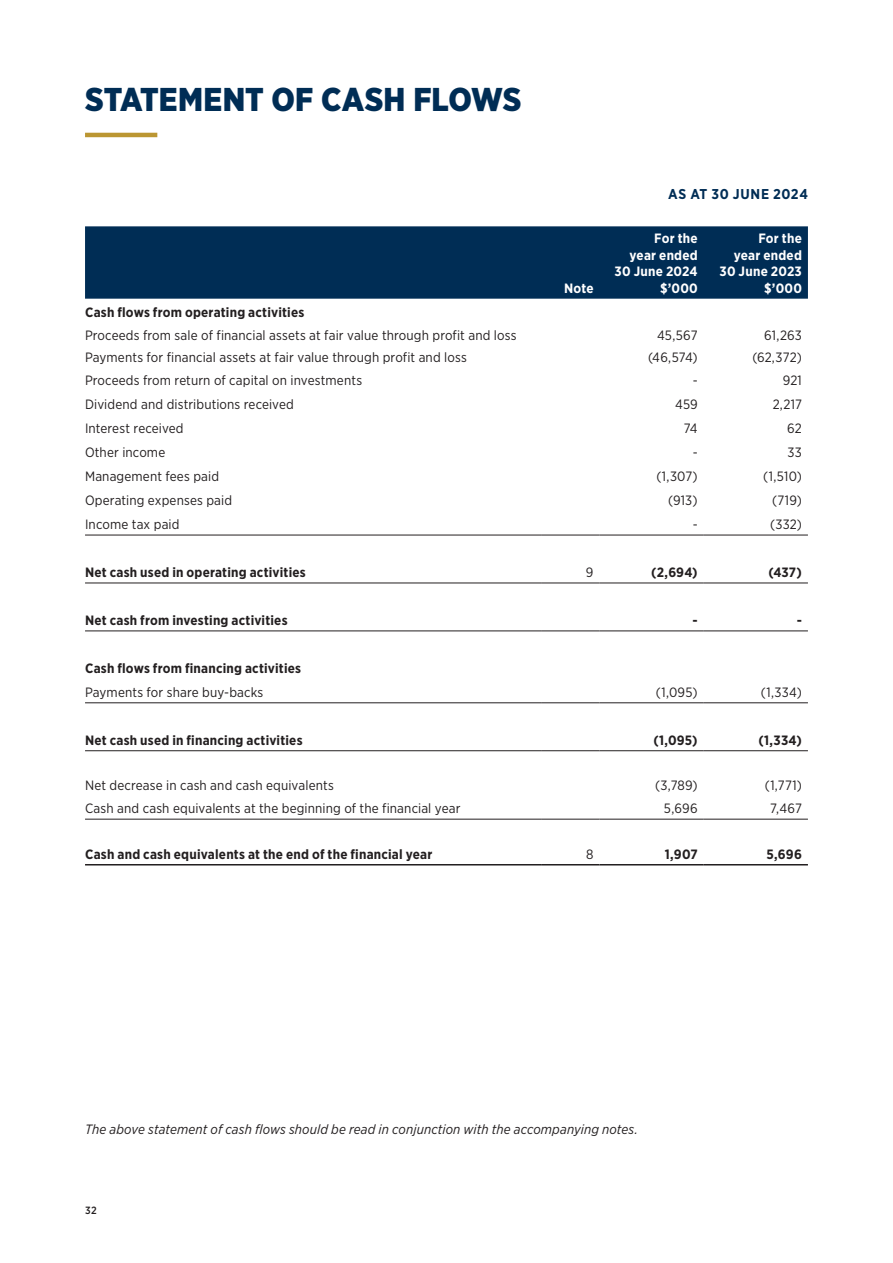
<style>
.page{position:relative;width:893px;height:1263px;background:#fff}
.page>*{position:absolute;margin:0;border:0;box-sizing:border-box;transform-origin:0 0}
.t1{font:900 33px "Gotham Narrow";color:#002d55}
.t2{font:700 14.25px "Gotham Narrow";letter-spacing:.04em;color:#002d55}
.t3{font:13.5px "Gotham Narrow";letter-spacing:.01em;color:#231f20}
.t4{font:700 13.5px "Gotham Narrow";letter-spacing:.015em;color:#231f20}
.t5{font:italic 13.5px "Gotham Narrow";letter-spacing:.01em;color:#231f20}
.t6{font:700 13.5px/16.5px "Gotham Narrow";letter-spacing:.015em;color:#fff;text-align:right}
.t7{font:500 10.5px "Gotham Narrow";color:#231f20}
</style>
<div class="page">
<hr style="left:85px;top:133px;width:72px;height:4px;background:#bb9632">
<div style="left:85px;top:226px;width:723px;height:73px;background:#002d55"></div>
<hr style="left:85px;top:535px;width:456px;height:1px;background:#231f20">
<hr style="left:541px;top:535px;width:59px;height:1px;background:#231f20">
<hr style="left:600px;top:535px;width:104px;height:1px;background:#231f20">
<hr style="left:704px;top:535px;width:104px;height:1px;background:#231f20">
<hr style="left:85px;top:631px;width:456px;height:1px;background:#231f20">
<hr style="left:541px;top:631px;width:59px;height:1px;background:#231f20">
<hr style="left:600px;top:631px;width:104px;height:1px;background:#231f20">
<hr style="left:704px;top:631px;width:104px;height:1px;background:#231f20">
<hr style="left:85px;top:702px;width:456px;height:1px;background:#231f20">
<hr style="left:541px;top:702px;width:59px;height:1px;background:#231f20">
<hr style="left:600px;top:702px;width:104px;height:1px;background:#231f20">
<hr style="left:704px;top:702px;width:104px;height:1px;background:#231f20">
<hr style="left:85px;top:819px;width:456px;height:1px;background:#231f20">
<hr style="left:541px;top:819px;width:59px;height:1px;background:#231f20">
<hr style="left:600px;top:819px;width:104px;height:1px;background:#231f20">
<hr style="left:704px;top:819px;width:104px;height:1px;background:#231f20">
<hr style="left:85px;top:864px;width:456px;height:1px;background:#231f20">
<hr style="left:541px;top:864px;width:59px;height:1px;background:#231f20">
<hr style="left:600px;top:864px;width:104px;height:1px;background:#231f20">
<hr style="left:704px;top:864px;width:104px;height:1px;background:#231f20">
<hr style="left:85px;top:750px;width:456px;height:1px;background:#231f20">
<hr style="left:541px;top:750px;width:59px;height:1px;background:#231f20">
<hr style="left:600px;top:750px;width:104px;height:1px;background:#231f20">
<hr style="left:704px;top:750px;width:104px;height:1px;background:#231f20">
<hr style="left:85px;top:583px;width:456px;height:1px;background:#231f20">
<hr style="left:541px;top:583px;width:59px;height:1px;background:#231f20">
<hr style="left:600px;top:583px;width:104px;height:1px;background:#231f20">
<hr style="left:704px;top:583px;width:104px;height:1px;background:#231f20">
<h1 class="t1" style="left:85px;top:78px;width:438px">STATEMENT OF CASH FLOWS</h1>
<p class="t6" style="left:564px;top:280px;width:31px">Note</p>
<p class="t2" style="left:668px;top:185px;width:141px">AS AT 30 JUNE 2024</p>
<p class="t6" style="left:615px;top:230px;width:85px">For the<br>year ended<br>30 June 2024 $’000</p>
<p class="t6" style="left:720px;top:230px;width:84px">For the<br>year ended<br>30 June 2023 $’000</p>
<p class="t4" style="left:85px;top:303px;width:221px">Cash flows from operating activities</p>
<p class="t3" style="left:85px;top:326px;width:433px">Proceeds from sale of financial assets at fair value through profit and loss</p>
<p class="t3" style="left:657px;top:326px;width:42px">45,567</p>
<p class="t3" style="left:764px;top:326px;width:39px">61,263</p>
<p class="t3" style="left:85px;top:349px;width:383px">Payments for financial assets at fair value through profit and loss</p>
<p class="t3" style="left:648px;top:349px;width:51px">(46,574)</p>
<p class="t3" style="left:752px;top:349px;width:51px">(62,372)</p>
<p class="t3" style="left:85px;top:372px;width:279px">Proceeds from return of capital on investments</p>
<p class="t3" style="left:693px;top:372px;width:7px">-</p>
<p class="t3" style="left:783px;top:372px;width:21px">921</p>
<p class="t3" style="left:85px;top:396px;width:210px">Dividend and distributions received</p>
<p class="t3" style="left:675px;top:396px;width:24px">459</p>
<p class="t3" style="left:773px;top:396px;width:31px">2,217</p>
<p class="t3" style="left:85px;top:420px;width:100px">Interest received</p>
<p class="t3" style="left:684px;top:420px;width:15px">74</p>
<p class="t3" style="left:787px;top:420px;width:16px">62</p>
<p class="t3" style="left:85px;top:444px;width:82px">Other income</p>
<p class="t3" style="left:693px;top:444px;width:7px">-</p>
<p class="t3" style="left:788px;top:444px;width:16px">33</p>
<p class="t3" style="left:85px;top:468px;width:136px">Management fees paid</p>
<p class="t3" style="left:656px;top:468px;width:43px">(1,307)</p>
<p class="t3" style="left:763px;top:468px;width:40px">(1,510)</p>
<p class="t3" style="left:85px;top:492px;width:149px">Operating expenses paid</p>
<p class="t3" style="left:668px;top:492px;width:31px">(913)</p>
<p class="t3" style="left:772px;top:492px;width:31px">(719)</p>
<p class="t3" style="left:85px;top:516px;width:96px">Income tax paid</p>
<p class="t3" style="left:693px;top:516px;width:7px">-</p>
<p class="t3" style="left:770px;top:516px;width:33px">(332)</p>
<p class="t4" style="left:85px;top:563px;width:222px">Net cash used in operating activities</p>
<p class="t3" style="left:586px;top:564px;width:9px">9</p>
<p class="t4" style="left:651px;top:563px;width:48px">(2,694)</p>
<p class="t4" style="left:769px;top:563px;width:35px">(437)</p>
<p class="t4" style="left:85px;top:611px;width:204px">Net cash from investing activities</p>
<p class="t4" style="left:692px;top:611px;width:7px">-</p>
<p class="t4" style="left:797px;top:611px;width:7px">-</p>
<p class="t4" style="left:85px;top:659px;width:218px">Cash flows from financing activities</p>
<p class="t3" style="left:85px;top:684px;width:180px">Payments for share buy-backs</p>
<p class="t3" style="left:656px;top:684px;width:43px">(1,095)</p>
<p class="t3" style="left:761px;top:684px;width:42px">(1,334)</p>
<p class="t4" style="left:85px;top:731px;width:219px">Net cash used in financing activities</p>
<p class="t4" style="left:653px;top:731px;width:46px">(1,095)</p>
<p class="t4" style="left:758px;top:731px;width:45px">(1,334)</p>
<p class="t3" style="left:85px;top:777px;width:250px">Net decrease in cash and cash equivalents</p>
<p class="t3" style="left:655px;top:777px;width:44px">(3,789)</p>
<p class="t3" style="left:765px;top:777px;width:39px">(1,771)</p>
<p class="t3" style="left:85px;top:800px;width:377px">Cash and cash equivalents at the beginning of the financial year</p>
<p class="t3" style="left:664px;top:800px;width:35px">5,696</p>
<p class="t3" style="left:770px;top:800px;width:33px">7,467</p>
<p class="t4" style="left:85px;top:845px;width:349px">Cash and cash equivalents at the end of the financial year</p>
<p class="t3" style="left:586px;top:845px;width:9px">8</p>
<p class="t4" style="left:665px;top:845px;width:35px">1,907</p>
<p class="t4" style="left:767px;top:845px;width:37px">5,696</p>
<p class="t5" style="left:85px;top:1120px;width:554px">The above statement of cash flows should be read in conjunction with the accompanying notes.</p>
<p class="t7" style="left:85px;top:1204px;width:13px">32</p>
</div>
